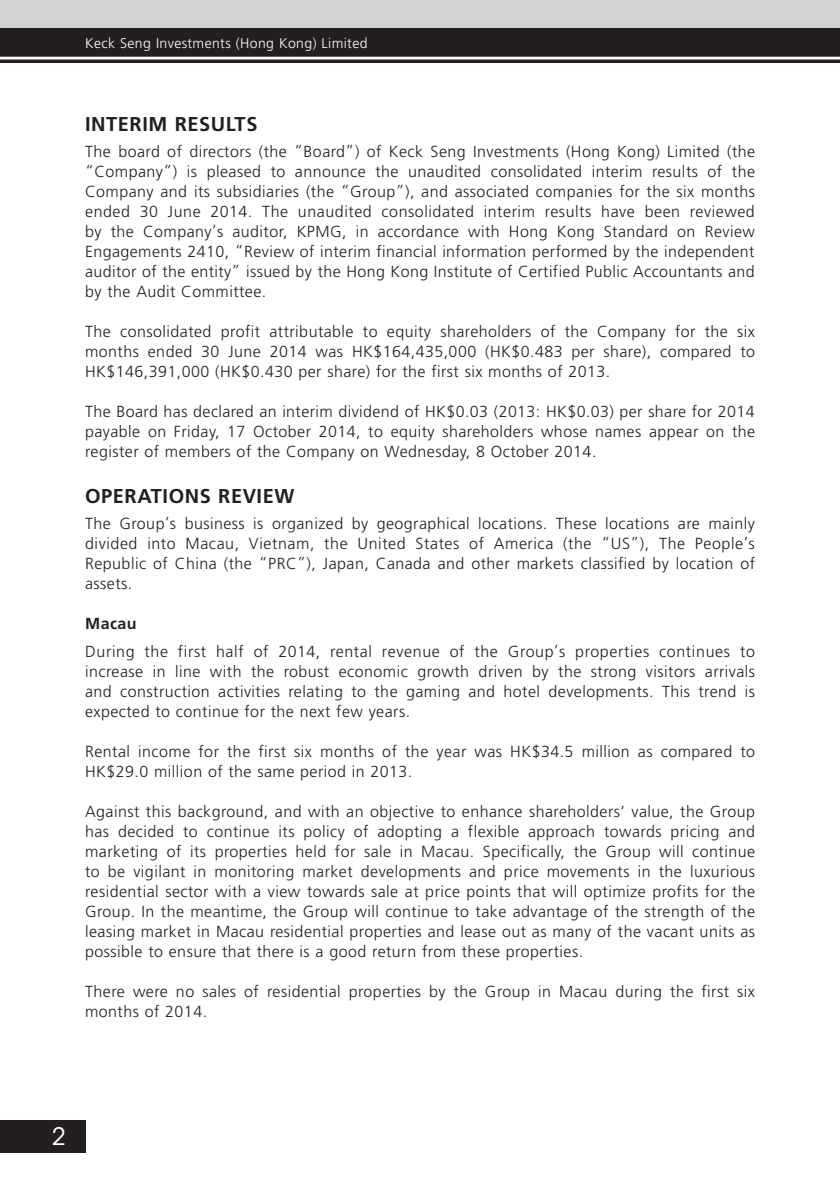
<style>
.page{position:relative;width:840px;height:1191px;background:#fff}
.page>*{position:absolute;margin:0;border:0;box-sizing:border-box;transform-origin:0 0}
.Body_Text{font:24px "ITC Avant Garde Std";color:#fff}
.Heading_1{font:700 20px "Frutiger LT Std";letter-spacing:.03em;color:#231f20}
.Body_Text-2{font:300 16px/20px "Frutiger LT Std";letter-spacing:.03em;color:#231f20;text-align:justify}
.Heading_2{font:700 16px "Frutiger LT Std";letter-spacing:.03em;color:#231f20}
.t1{font:300 14px "Frutiger LT Std";letter-spacing:.03em;color:#fff}
</style>
<div class="page">
<div style="left:0;top:0;width:839px;height:42px;background:#d1d2d4"></div>
<div style="left:0;top:28px;width:839px;height:34px;background:#231f20"></div>
<hr style="left:0;top:57px;width:839px;height:2px;background:#fff">
<div style="left:0;top:1120px;width:85px;height:32px;background:#231f20"></div>
<hr style="left:839px;top:0;width:1px;height:42px;background:#d1d2d4">
<hr style="left:839px;top:28px;width:1px;height:34px;background:#231f20">
<p class="t1" style="left:85px;top:35px;width:284px">Keck Seng Investments (Hong Kong) Limited</p>
<p class="Heading_1" style="left:85px;top:113px;width:174px">INTERIM RESULTS</p>
<p class="Body_Text-2" style="left:85px;top:142px;width:671px">The board of directors (the “Board”) of Keck Seng Investments (Hong Kong) Limited (the “Company”) is pleased to announce the unaudited consolidated interim results of the Company and its subsidiaries (the “Group”), and associated companies for the six months ended 30 June 2014. The unaudited consolidated interim results have been reviewed by the Company’s auditor, KPMG, in accordance with Hong Kong Standard on Review Engagements 2410, “Review of interim financial information performed by the independent auditor of the entity” issued by the Hong Kong Institute of Certified Public Accountants and by the Audit Committee.</p>
<p class="Body_Text-2" style="left:85px;top:322px;width:671px">The consolidated profit attributable to equity shareholders of the Company for the six months ended 30 June 2014 was HK$164,435,000 (HK$0.483 per share), compared to HK$146,391,000 (HK$0.430 per share) for the first six months of 2013.</p>
<p class="Body_Text-2" style="left:85px;top:402px;width:671px">The Board has declared an interim dividend of HK$0.03 (2013: HK$0.03) per share for 2014 payable on Friday, 17 October 2014, to equity shareholders whose names appear on the register of members of the Company on Wednesday, 8 October 2014.</p>
<p class="Heading_1" style="left:85px;top:484px;width:211px">OPERATIONS REVIEW</p>
<p class="Body_Text-2" style="left:85px;top:513px;width:671px">The Group’s business is organized by geographical locations. These locations are mainly divided into Macau, Vietnam, the United States of America (the “US”), The People’s Republic of China (the “PRC”), Japan, Canada and other markets classified by location of assets.</p>
<p class="Heading_2" style="left:85px;top:614px;width:53px">Macau</p>
<p class="Body_Text-2" style="left:85px;top:642px;width:671px">During the first half of 2014, rental revenue of the Group’s properties continues to increase in line with the robust economic growth driven by the strong visitors arrivals and construction activities relating to the gaming and hotel developments. This trend is expected to continue for the next few years.</p>
<p class="Body_Text-2" style="left:85px;top:742px;width:671px">Rental income for the first six months of the year was HK$34.5 million as compared to<br>HK$29.0 million of the same period in 2013.</p>
<p class="Body_Text-2" style="left:85px;top:802px;width:671px">Against this background, and with an objective to enhance shareholders’ value, the Group has decided to continue its policy of adopting a flexible approach towards pricing and marketing of its properties held for sale in Macau. Specifically, the Group will continue to be vigilant in monitoring market developments and price movements in the luxurious residential sector with a view towards sale at price points that will optimize profits for the Group. In the meantime, the Group will continue to take advantage of the strength of the leasing market in Macau residential properties and lease out as many of the vacant units as possible to ensure that there is a good return from these properties.</p>
<p class="Body_Text-2" style="left:85px;top:982px;width:671px">There were no sales of residential properties by the Group in Macau during the first six months of 2014.</p>
<p class="Body_Text" style="left:52px;top:1121px;width:15px">2</p>
</div>
